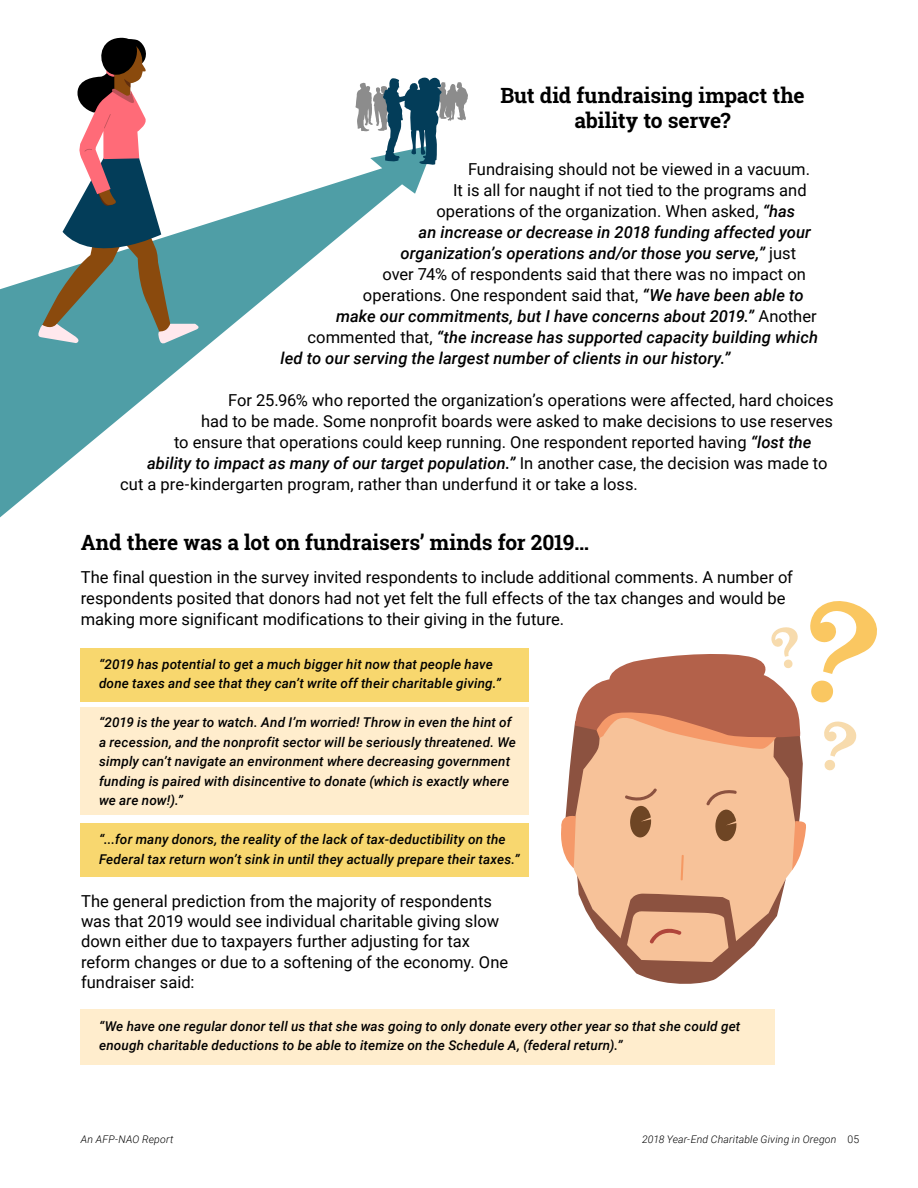
<style>
.page{position:relative;width:918px;height:1188px;background:#fff}
.page>*{position:absolute;margin:0;border:0;box-sizing:border-box;transform-origin:0 0}
.t1{font:700 21px/25.5px "Roboto Slab";letter-spacing:-.005em;color:#000;text-align:center}
.t2{font:16.5px/20.2px "Roboto";color:#000}
.t3{font:italic 500 16.5px "Roboto";letter-spacing:.005em;color:#000}
.t4{font:italic 500 13.5px/19.5px "Roboto";letter-spacing:.01em;color:#000}
.t5{font:italic 300 10.5px "Roboto";letter-spacing:.015em;color:#000}
.s1{font-weight:500;font-style:italic}
.s2{font-weight:400;font-style:normal}
.s3{font-style:normal}
</style>
<div class="page">
<svg style="left:0;top:165px;width:427px;height:352px"></svg>
<svg style="left:37px;top:37px;width:165px;height:307px"></svg>
<svg style="left:355px;top:77px;width:113px;height:88px"></svg>
<div style="left:81px;top:708px;width:448px;height:107px;background:#ffedcd"></div>
<div style="left:81px;top:1009px;width:694px;height:56px;background:#ffedcd"></div>
<div style="left:81px;top:648px;width:448px;height:54px;background:#f8d76e"></div>
<div style="left:81px;top:823px;width:448px;height:54px;background:#f8d76f"></div>
<svg style="left:561px;top:654px;width:245px;height:330px"></svg>
<p class="t1" style="left:500px;top:82px;width:306px">But did fundraising impact the ability to serve?</p>
<p class="t2" style="left:468px;top:158px;width:344px">Fundraising should not be viewed in a vacuum.</p>
<p class="t2" style="left:453px;top:179px;width:355px">It is all for naught if not tied to the programs and</p>
<p class="t2" style="left:437px;top:200px;width:360px">operations of the organization. When asked, <span class="s1">“has</span></p>
<p class="t3" style="left:418px;top:221px;width:394px">an increase or decrease in 2018 funding affected your</p>
<p class="t3" style="left:400px;top:242px;width:397px">organization’s operations and/or those you serve,” <span class="s2">just</span></p>
<p class="t2" style="left:382px;top:263px;width:425px">over 74% of respondents said that there was no impact on</p>
<p class="t2" style="left:363px;top:284px;width:442px">operations. One respondent said that, <span class="s1">“We have been able to</span></p>
<p class="t3" style="left:336px;top:305px;width:482px">make our commitments, but I have concerns about 2019.” <span class="s2">Another</span></p>
<p class="t3" style="left:308px;top:326px;width:512px"><span class="s2">commented that,</span> “the increase has supported capacity building which</p>
<p class="t3" style="left:281px;top:347px;width:452px">led to our serving the largest number of clients in our history.”</p>
<p class="t2" style="left:228px;top:389px;width:607px">For 25.96% who reported the organization’s operations were affected, hard choices</p>
<p class="t2" style="left:201px;top:410px;width:634px">had to be made. Some nonprofit boards were asked to make decisions to use reserves</p>
<p class="t2" style="left:174px;top:431px;width:639px">to ensure that operations could keep running. One respondent reported having <span class="s1">“lost the</span></p>
<p class="t3" style="left:147px;top:452px;width:682px">ability to impact as many of our target population.” <span class="s2">In another case, the decision was made to</span></p>
<p class="t2" style="left:120px;top:473px;width:519px">cut a pre-kindergarten program, rather than underfund it or take a loss.</p>
<p class="t1" style="left:81px;top:529px;width:510px">And there was a lot on fundraisers’ minds for 2019…</p>
<p class="t2" style="left:81px;top:566px;width:714px;line-height:21px">The final question in the survey invited respondents to include additional comments. A number of respondents posited that donors had not yet felt the full effects of the tax changes and would be making more significant modifications to their giving in the future.</p>
<p class="t4" style="left:99px;top:654px;width:395px">“2019 has potential to get a much bigger hit now that people have</p>
<p class="t4" style="left:99px;top:673px;width:404px">done taxes and see that they can’t write off their charitable giving.”</p>
<p class="t4" style="left:99px;top:712px;width:419px">“2019 is the year to watch. And I’m worried! Throw in even the hint of a recession, and the nonprofit sector will be seriously threatened. We simply can’t navigate an environment where decreasing government funding is paired with disincentive to donate (which is exactly where we are now!).”</p>
<p class="t4" style="left:99px;top:829px;width:422px">“...for many donors, the reality of the lack of tax-deductibility on the<br>Federal tax return won’t sink in until they actually prepare their taxes.”</p>
<p class="t2" style="left:81px;top:890px;width:429px">The general prediction from the majority of respondents was that 2019 would see individual charitable giving slow down either due to taxpayers further adjusting for tax reform changes or due to a softening of the economy. One fundraiser said:</p>
<p class="t4" style="left:99px;top:1016px;width:643px">“We have one regular donor tell us that she was going to only donate every other year so that she could get enough charitable deductions to be able to itemize on the Schedule A, (federal return).”</p>
<p class="t5" style="left:81px;top:1132px;width:94px">An AFP-NAO Report</p>
<p class="t5" style="left:642px;top:1132px;width:219px">2018 Year-End Charitable Giving in Oregon <span class="s3">05</span></p>
</div>
